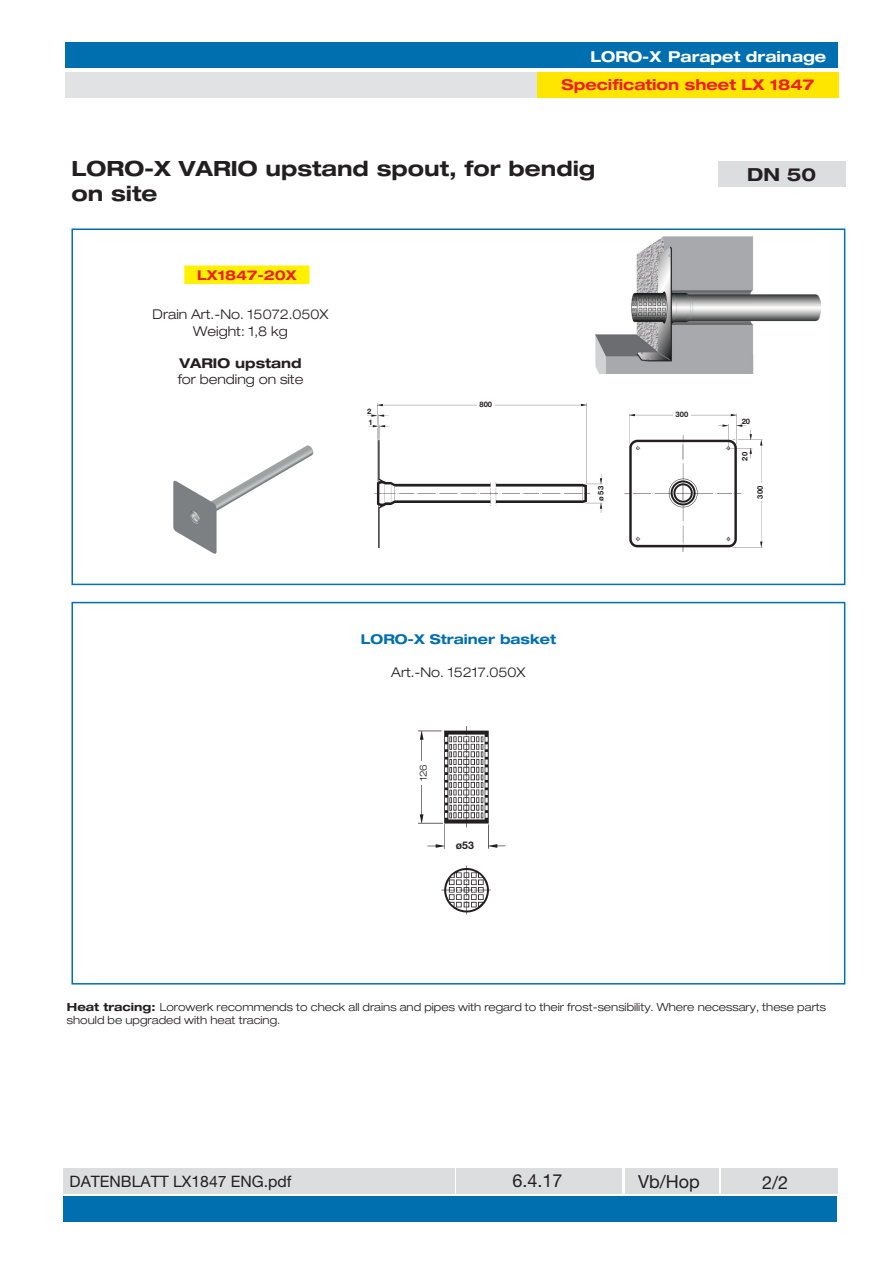
<style>
.page{position:relative;width:893px;height:1263px;background:#fff}
.page>*{position:absolute;margin:0;border:0;box-sizing:border-box;transform-origin:0 0}
.t1{font:700 expanded 21px/25.2px "Helvetica Neue LT Std";color:#231f20}
.t2{font:18px "Helvetica Neue LT Std";color:#231f20}
.t3{font:700 expanded 18px "Helvetica Neue LT Std";color:#231f20}
.t4{font:15.75px "Helvetica Neue LT Std";color:#231f20}
.t5{font:700 expanded 15px "Helvetica Neue LT Std";color:#ee1e24}
.t6{font:700 expanded 15px "Helvetica Neue LT Std";color:#fff}
.t7{font:300 expanded 13.5px/16.2px "Helvetica Neue LT Std";color:#231f20;text-align:center}
.t8{font:700 expanded 13.5px "Helvetica Neue LT Std";color:#006faf}
.t9{font:700 expanded 13.5px "Helvetica Neue LT Std";color:#231f20}
.t10{font:700 expanded 13.5px "Helvetica Neue LT Std";color:#ee1d23}
.t11{font:300 expanded 11.25px/13.5px "Helvetica Neue LT Std";color:#231f20}
.t12{font:700 10.5px "Helvetica Neue LT Std";color:#231f20}
.t13{font:300 expanded 9.9px "Helvetica Neue LT Std";color:#231f20}
.t14{font:700 7.65px/10.6px "Helvetica Neue LT Std";color:#231f20}
.s1{font-weight:700}
</style>
<div class="page">
<div style="left:65px;top:72px;width:772px;height:26px;background:#e1e2e4"></div>
<div style="left:65px;top:43px;width:761px;height:25px;background:#006faf"></div>
<div style="left:71px;top:228px;width:774px;height:357px;background:#fff;border:2px solid #006faf"></div>
<div style="left:71px;top:602px;width:774px;height:382px;background:#fff;border:2px solid #006faf"></div>
<div style="left:718px;top:162px;width:127px;height:25px;background:#dcdddf"></div>
<div style="left:185px;top:266px;width:124px;height:17px;background:#fff101"></div>
<div style="left:184px;top:266px;width:126px;height:18px;border:2px solid #fff101"></div>
<div style="left:63px;top:1196px;width:774px;height:26px;background:#006faf"></div>
<div style="left:63px;top:1168px;width:392px;height:25px;background:#dcdddf"></div>
<div style="left:456px;top:1168px;width:166px;height:25px;background:#dcdddf"></div>
<div style="left:625px;top:1168px;width:93px;height:25px;background:#dcdddf"></div>
<div style="left:721px;top:1168px;width:116px;height:25px;background:#dcdddf"></div>
<img style="left:173px;top:445px;width:141px;height:109px">
<img style="left:368px;top:403px;width:394px;height:148px">
<div style="left:477px;top:400px;width:18px;height:9px;background:#fff"></div>
<div style="left:673px;top:411px;width:18px;height:9px;background:#fff"></div>
<div style="left:756px;top:483px;width:10px;height:18px;background:#fff"></div>
<img style="left:419px;top:727px;width:87px;height:187px">
<div style="left:418px;top:761px;width:11px;height:23px;background:#fff"></div>
<div style="left:454px;top:840px;width:21px;height:11px;background:#fff"></div>
<img style="left:596px;top:236px;width:225px;height:138px">
<div style="left:537px;top:72px;width:301px;height:26px;background:#ffe601"></div>
<h3 class="t6" style="left:590px;top:47px;width:237px">LORO-X Parapet drainage</h3>
<h3 class="t5" style="left:562px;top:75px;width:254px">Specification sheet LX 1847</h3>
<h1 class="t1" style="left:71px;top:155px;width:525px">LORO-X VARIO upstand spout, for bendig on site</h1>
<h2 class="t3" style="left:747px;top:163px;width:71px">DN 50</h2>
<p class="t10" style="left:197px;top:266px;width:101px">LX1847-20X</p>
<p class="t7" style="left:153px;top:306px;width:177px">Drain Art.-No. 15072.050X<br>Weight: 1,8 kg</p>
<p class="t9" style="left:179px;top:354px;width:124px">VARIO upstand</p>
<p class="t7" style="left:178px;top:371px;width:127px">for bending on site</p>
<p class="t14" style="left:367px;top:406px;width:7px">2<br>1</p>
<p class="t14" style="left:479px;top:399px;width:14px">800</p>
<p class="t14" style="left:595px;top:501px;width:17px;rotate:-90deg">ø 53</p>
<p class="t8" style="left:361px;top:631px;width:197px">LORO-X Strainer basket</p>
<p class="t7" style="left:391px;top:663px;width:136px">Art.-No. 15217.050X</p>
<p class="t13" style="left:417px;top:781px;width:19px;rotate:-90deg">126</p>
<p class="t12" style="left:456px;top:838px;width:20px">ø53</p>
<p class="t14" style="left:676px;top:409px;width:14px">300</p>
<p class="t14" style="left:742px;top:416px;width:10px">20</p>
<p class="t14" style="left:739px;top:461px;width:10px;rotate:-90deg">20</p>
<p class="t14" style="left:755px;top:498px;width:14px;rotate:-90deg">300</p>
<p class="t11" style="left:67px;top:1000px;width:761px"><span class="s1">Heat tracing:</span> Lorowerk recommends to check all drains and pipes with regard to their frost-sensibility. Where necessary, these parts should be upgraded with heat tracing.</p>
<h3 class="t4" style="left:70px;top:1172px;width:223px">DATENBLATT LX1847 ENG.pdf</h3>
<h2 class="t2" style="left:512px;top:1170px;width:52px">6.4.17</h2>
<h2 class="t2" style="left:638px;top:1170px;width:63px">Vb/Hop</h2>
<h2 class="t2" style="left:762px;top:1172px;width:28px">2/2</h2>
</div>
